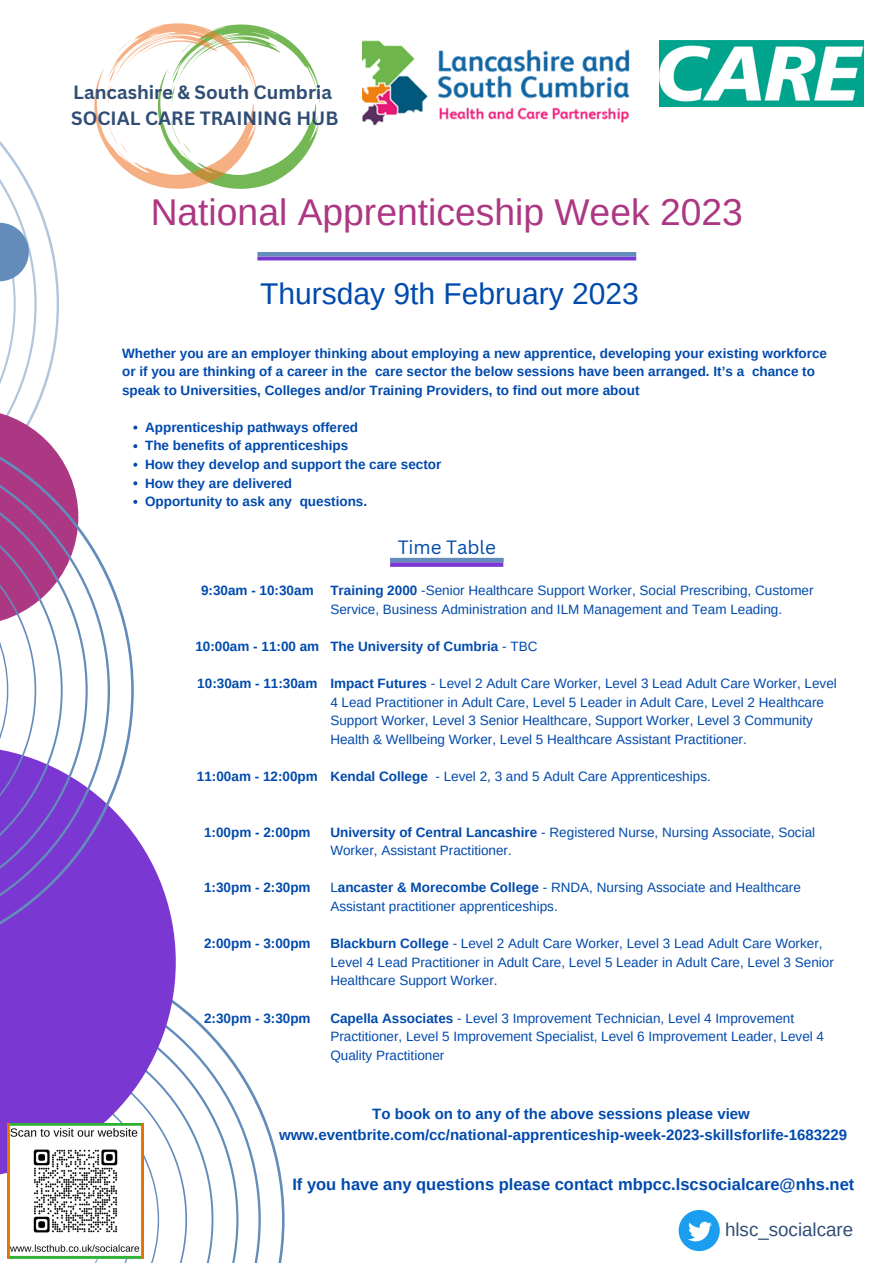
<style>
.page{position:relative;width:893px;height:1263px;background:#fff}
.page>*{position:absolute;margin:0;border:0;box-sizing:border-box;transform-origin:0 0}
.t1{font:37.28px "Arimo";color:#ac3782}
.t2{font:30px "Arimo";color:#004aad}
.t3{font:700 18.75px/25.9px "Canva Sans";color:#304e75}
.t4{font:18.75px "Arimo";color:#304e75}
.t5{font:18.75px "Canva Sans";color:#004aad}
.t6{font:700 16.5px "Arimo";color:#004aad}
.t7{font:700 15px/20.9px "Arimo";color:#004aad;text-align:center}
.t8{font:13.5px/18.6px "Arimo";color:#004aad}
.t9{font:700 13.5px/18.6px "Arimo";color:#004aad}
.s1{font-weight:700}
.s2{font-weight:400}
</style>
<div class="page">
<svg style="left:261px;top:1109px;width:23px;height:154px"></svg>
<svg style="left:7px;top:1002px;width:254px;height:261px"></svg>
<svg style="left:0;top:834px;width:176px;height:344px;fill:#7a37d2"></svg>
<img style="left:363px;top:40px;width:267px;height:86px">
<img style="left:659px;top:41px;width:205px;height:65px">
<svg style="left:94px;top:23px;width:226px;height:166px"></svg>
<svg style="left:678px;top:1210px;width:42px;height:41px"></svg>
<hr style="left:257px;top:257px;width:379px;height:3px;background:#7a37d2">
<svg style="left:0;top:141px;width:59px;height:278px"></svg>
<svg style="left:0;top:419px;width:134px;height:543px"></svg>
<svg style="left:0;top:443px;width:110px;height:495px"></svg>
<div style="left:257px;top:252px;width:379px;height:5px;background:#638cbb"></div>
<img style="left:8px;top:1123px;width:135px;height:136px">
<svg style="left:133px;top:426px;width:4px;height:3px"></svg>
<svg style="left:133px;top:444px;width:4px;height:4px"></svg>
<svg style="left:133px;top:463px;width:4px;height:4px"></svg>
<svg style="left:133px;top:481px;width:4px;height:4px"></svg>
<svg style="left:133px;top:500px;width:4px;height:4px"></svg>
<hr style="left:390px;top:558px;width:114px;height:4px;background:#638cbb">
<div style="left:390px;top:562px;width:113px;height:5px;background:#7a37d2"></div>
<h3 class="t3" style="left:71px;top:79px;width:269px">Lancashire &amp; South Cumbria<br>SOCIAL CARE TRAINING HUB</h3>
<h1 class="t1" style="left:151px;top:192px;width:594px">National Apprenticeship Week 2023</h1>
<h2 class="t2" style="left:260px;top:277px;width:380px">Thursday 9th February 2023</h2>
<p class="t9" style="left:122px;top:343px;width:706px">Whether you are an employer thinking about employing a new apprentice, developing your existing workforce or if you are thinking of a career in the care sector the below sessions have been arranged. It’s a chance to speak to Universities, Colleges and/or Training Providers, to find out more about</p>
<p class="t9" style="left:145px;top:418px;width:298px">Apprenticeship pathways offered<br>The benefits of apprenticeships<br>How they develop and support the care sector How they are delivered<br>Opportunity to ask any questions.</p>
<h3 class="t5" style="left:398px;top:534px;width:100px">Time Table</h3>
<p class="t9" style="left:201px;top:581px;width:114px">9:30am - 10:30am</p>
<p class="t9" style="left:195px;top:637px;width:125px">10:00am - 11:00 am</p>
<p class="t9" style="left:197px;top:674px;width:122px">10:30am - 11:30am</p>
<p class="t9" style="left:197px;top:767px;width:122px">11:00am - 12:00pm</p>
<p class="t8" style="left:330px;top:581px;width:485px"><span class="s1">Training 2000</span> -Senior Healthcare Support Worker, Social Prescribing, Customer<br>Service, Business Administration and ILM Management and Team Leading.</p>
<p class="t9" style="left:330px;top:637px;width:209px">The University of Cumbria <span class="s2">- TBC</span></p>
<p class="t8" style="left:330px;top:674px;width:508px"><span class="s1">Impact Futures</span> - Level 2 Adult Care Worker, Level 3 Lead Adult Care Worker, Level 4 Lead Practitioner in Adult Care, Level 5 Leader in Adult Care, Level 2 Healthcare Support Worker, Level 3 Senior Healthcare, Support Worker, Level 3 Community Health &amp; Wellbeing Worker, Level 5 Healthcare Assistant Practitioner.</p>
<p class="t8" style="left:330px;top:767px;width:382px"><span class="s1">Kendal College</span> - Level 2, 3 and 5 Adult Care Apprenticeships.</p>
<p class="t9" style="left:204px;top:823px;width:108px">1:00pm - 2:00pm</p>
<p class="t9" style="left:204px;top:878px;width:108px">1:30pm - 2:30pm</p>
<p class="t9" style="left:204px;top:934px;width:108px">2:00pm - 3:00pm</p>
<p class="t9" style="left:204px;top:1008px;width:108px">2:30pm - 3:30pm</p>
<p class="t8" style="left:330px;top:823px;width:486px"><span class="s1">University of Central Lancashire</span> - Registered Nurse, Nursing Associate, Social<br>Worker, Assistant Practitioner.</p>
<p class="t8" style="left:330px;top:878px;width:472px">L<span class="s1">ancaster &amp; Morecombe College</span> - RNDA, Nursing Associate and Healthcare<br>Assistant practitioner apprenticeships.</p>
<p class="t8" style="left:330px;top:934px;width:505px"><span class="s1">Blackburn College</span> - Level 2 Adult Care Worker, Level 3 Lead Adult Care Worker,<br>Level 4 Lead Practitioner in Adult Care, Level 5 Leader in Adult Care, Level 3 Senior<br>Healthcare Support Worker.</p>
<p class="t8" style="left:330px;top:1008px;width:495px"><span class="s1">Capella Associates</span> - Level 3 Improvement Technician, Level 4 Improvement<br>Practitioner, Level 5 Improvement Specialist, Level 6 Improvement Leader, Level 4<br>Quality Practitioner</p>
<p class="t7" style="left:279px;top:1103px;width:569px">To book on to any of the above sessions please view www.eventbrite.com/cc/national-apprenticeship-week-2023-skillsforlife-1683229</p>
<p class="t6" style="left:292px;top:1174px;width:563px">If you have any questions please contact mbpcc.lscsocialcare@nhs.net</p>
<h3 class="t4" style="left:725px;top:1219px;width:130px">hlsc_socialcare</h3>
</div>
